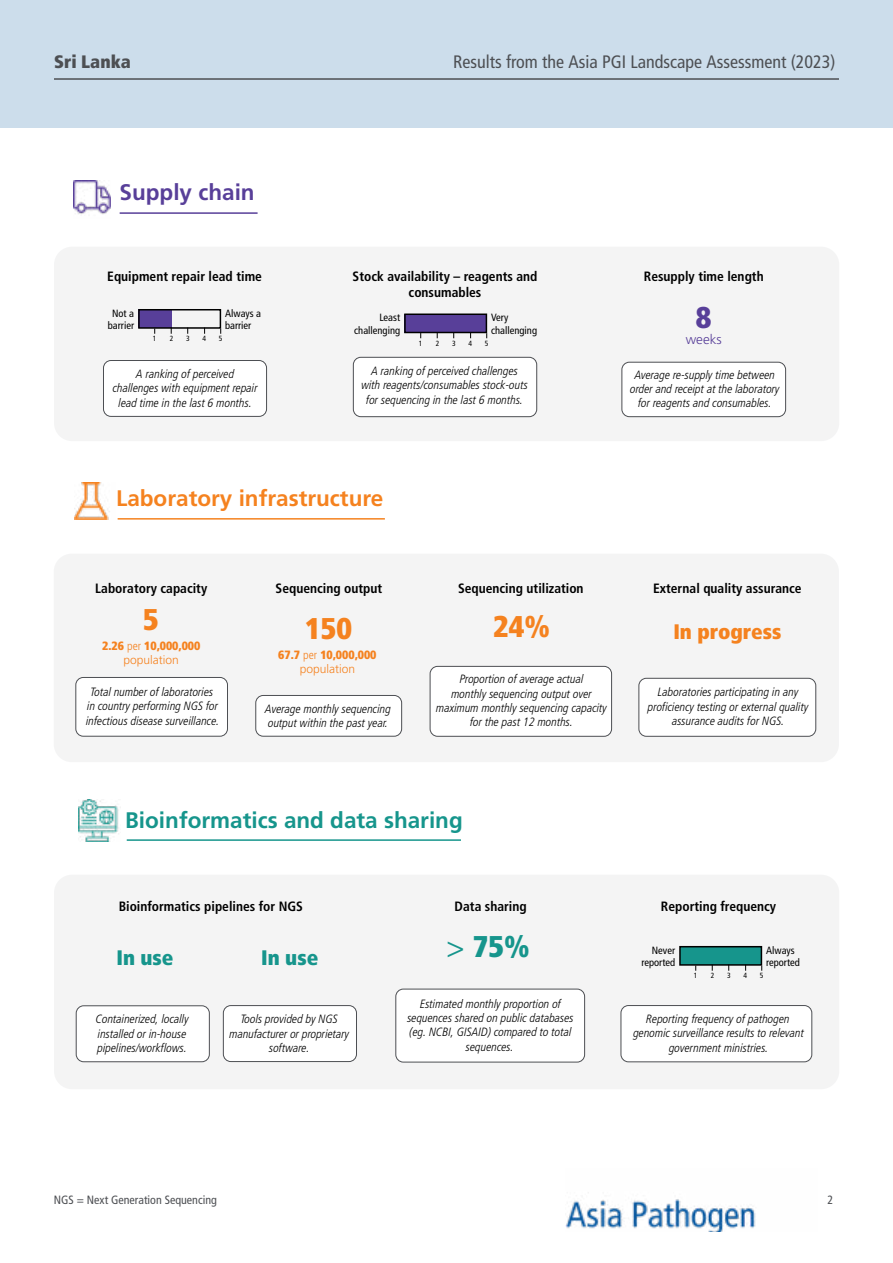
<style>
.page{position:relative;width:893px;height:1263px;background:#fff}
.page>*{position:absolute;margin:0;border:0;box-sizing:border-box;transform-origin:0 0}
.t1{font:30px "Frutiger LT 87 X Blk Cn";color:#f5821f}
.t2{font:30px "Frutiger LT 87 X Blk Cn";color:#16958c}
.t3{font:30px "Frutiger LT 87 X Blk Cn";color:#583f99}
.t4{font:22.5px "Frutiger LT 65 Bd";color:#16958c}
.t5{font:22.5px "Frutiger LT 65 Bd";color:#f5821f}
.t6{font:22.5px "Frutiger LT 65 Bd";color:#583f99}
.t7{font:21px "Frutiger LT 87 X Blk Cn";color:#f5821f}
.t8{font:21px "Frutiger LT 87 X Blk Cn";color:#16958c}
.t9{font:18px "Frutiger LT 57 Cn";color:#4d4f53}
.t10{font:18px "Frutiger LT 87 X Blk Cn";color:#4d4f53}
.t11{font:13.5px/16.2px "Frutiger LT 67 Bd Cn";color:#000;text-align:center}
.t12{font:13.5px "Frutiger LT 45 Lt";color:#583f99}
.t13{font:12px/14.4px "Frutiger LT 48 Lt Cn It";color:#000;text-align:center}
.t14{font:12px "Frutiger LT 87 X Blk Cn";color:#f5821f}
.t15{font:12px "Frutiger LT 57 Cn";color:#4d4f53}
.t16{font:12px "Frutiger LT 45 Lt";color:#f5821f}
.t17{font:10.5px/12.6px "Frutiger LT 57 Cn";color:#000}
.t18{font:7.5px "Frutiger LT 57 Cn";color:#000}
.s1{font-family:"Frutiger LT 47 Lt Cn"}
.s2{font-family:"Frutiger LT 45 Lt"}
</style>
<div class="page">
<img style="left:565px;top:1199px;width:191px;height:33px">
<div style="left:0;top:0;width:893px;height:128px;background:#ccddeb"></div>
<hr style="left:127px;top:839px;width:334px;height:2px;background:#16958c">
<img style="left:79px;top:800px;width:42px;height:42px">
<div style="left:54px;top:554px;width:785px;height:208px;background:#f4f4f4;border-radius:18px"></div>
<div style="left:76px;top:677px;width:151px;height:59px;background:#fff;border-radius:7px"></div>
<div style="left:75px;top:677px;width:153px;height:60px;border:1px solid #4d4f53;border-radius:7px"></div>
<div style="left:256px;top:695px;width:146px;height:41px;background:#fff;border-radius:8px"></div>
<div style="left:255px;top:695px;width:147px;height:42px;border:1px solid #4d4f53;border-radius:8px"></div>
<div style="left:430px;top:666px;width:182px;height:70px;background:#fff;border-radius:8px"></div>
<div style="left:430px;top:666px;width:182px;height:71px;border:1px solid #4d4f53;border-radius:8px"></div>
<div style="left:639px;top:678px;width:177px;height:58px;background:#fff;border-radius:8px"></div>
<div style="left:638px;top:678px;width:178px;height:59px;border:1px solid #4d4f53;border-radius:8px"></div>
<hr style="left:118px;top:518px;width:267px;height:2px;background:#f5821f">
<img style="left:74px;top:482px;width:36px;height:38px">
<hr style="left:54px;top:78px;width:785px;height:2px;background:#4d4f53">
<div style="left:54px;top:875px;width:785px;height:214px;background:#f4f4f4;border-radius:18px"></div>
<div style="left:396px;top:989px;width:189px;height:73px;background:#fff;border-radius:8px"></div>
<div style="left:395px;top:989px;width:190px;height:73px;border:1px solid #4d4f53;border-radius:8px"></div>
<div style="left:621px;top:1005px;width:191px;height:57px;background:#fff;border-radius:8px"></div>
<div style="left:621px;top:1005px;width:191px;height:57px;border:1px solid #4d4f53;border-radius:8px"></div>
<div style="left:680px;top:946px;width:81px;height:19px;background:#16958c"></div>
<div style="left:679px;top:946px;width:83px;height:20px;border:2px solid #000"></div>
<div style="left:76px;top:1006px;width:133px;height:56px;background:#fff;border-radius:8px"></div>
<div style="left:76px;top:1005px;width:134px;height:57px;border:1px solid #4d4f53;border-radius:8px"></div>
<div style="left:223px;top:1005px;width:133px;height:56px;background:#fff;border-radius:8px"></div>
<div style="left:223px;top:1005px;width:134px;height:57px;border:1px solid #4d4f53;border-radius:8px"></div>
<img style="left:73px;top:181px;width:38px;height:33px">
<hr style="left:120px;top:212px;width:138px;height:2px;background:#583f99">
<div style="left:54px;top:247px;width:785px;height:194px;background:#f4f4f4;border-radius:18px"></div>
<div style="left:353px;top:357px;width:184px;height:60px;background:#fff;border-radius:8px"></div>
<div style="left:353px;top:357px;width:184px;height:60px;border:1px solid #4d4f53;border-radius:8px"></div>
<div style="left:622px;top:362px;width:164px;height:55px;background:#fff;border-radius:8px"></div>
<div style="left:621px;top:362px;width:165px;height:55px;border:1px solid #4d4f53;border-radius:8px"></div>
<div style="left:103px;top:360px;width:164px;height:56px;background:#fff;border-radius:8px"></div>
<div style="left:103px;top:360px;width:164px;height:57px;border:1px solid #4d4f53;border-radius:8px"></div>
<div style="left:139px;top:309px;width:33px;height:19px;background:#583f99"></div>
<div style="left:138px;top:309px;width:83px;height:20px;border:2px solid #000"></div>
<div style="left:405px;top:314px;width:81px;height:19px;background:#583f99"></div>
<div style="left:404px;top:313px;width:83px;height:20px;border:2px solid #000"></div>
<h3 class="t10" style="left:54px;top:51px;width:78px">Sri Lanka</h3>
<h3 class="t9" style="left:453px;top:52px;width:384px">Results from the Asia PGI Landscape Assessment (2023)</h3>
<h2 class="t6" style="left:120px;top:179px;width:137px">Supply chain</h2>
<p class="t11" style="left:107px;top:268px;width:156px">Equipment repair lead time</p>
<p class="t11" style="left:353px;top:268px;width:186px">Stock availability – reagents and consumables</p>
<p class="t11" style="left:644px;top:268px;width:121px">Resupply time length</p>
<p class="t17" style="left:108px;top:307px;width:28px;text-align:center">Not a barrier</p>
<p class="t17" style="left:225px;top:307px;width:37px">Always a barrier</p>
<p class="t18" style="left:153px;top:334px;width:5px">1</p>
<p class="t18" style="left:170px;top:334px;width:5px">2</p>
<p class="t18" style="left:186px;top:334px;width:5px">3</p>
<p class="t18" style="left:203px;top:334px;width:5px">4</p>
<p class="t18" style="left:219px;top:334px;width:5px">5</p>
<p class="t17" style="left:354px;top:311px;width:47px;text-align:right">Least challenging</p>
<p class="t17" style="left:491px;top:311px;width:47px">Very challenging</p>
<p class="t18" style="left:419px;top:339px;width:5px">1</p>
<p class="t18" style="left:436px;top:339px;width:5px">2</p>
<p class="t18" style="left:452px;top:339px;width:5px">3</p>
<p class="t18" style="left:469px;top:339px;width:5px">4</p>
<p class="t18" style="left:485px;top:339px;width:5px">5</p>
<h1 class="t3" style="left:696px;top:299px;width:17px">8</h1>
<p class="t12" style="left:686px;top:332px;width:38px">weeks</p>
<p class="t13" style="left:113px;top:367px;width:146px">A ranking of perceived challenges with equipment repair lead time in the last 6 months.</p>
<p class="t13" style="left:361px;top:364px;width:168px">A ranking of perceived challenges with reagents/consumables stock-outs for sequencing in the last 6 months.</p>
<p class="t13" style="left:630px;top:367px;width:151px">Average re-supply time between order and receipt at the laboratory for reagents and consumables.</p>
<h2 class="t5" style="left:116px;top:485px;width:269px">Laboratory infrastructure</h2>
<p class="t11" style="left:95px;top:580px;width:114px">Laboratory capacity</p>
<h1 class="t1" style="left:143px;top:601px;width:17px">5</h1>
<p class="t14" style="left:102px;top:638px;width:100px">2.26 <span class="s1">per</span> 10,000,000</p>
<p class="t16" style="left:124px;top:653px;width:57px">population</p>
<p class="t13" style="left:86px;top:685px;width:135px">Total number of laboratories in country performing NGS for infectious disease surveillance.</p>
<p class="t11" style="left:276px;top:580px;width:108px">Sequencing output</p>
<h1 class="t1" style="left:305px;top:610px;width:48px">150</h1>
<p class="t14" style="left:278px;top:647px;width:100px">67.7 <span class="s1">per</span> 10,000,000</p>
<p class="t16" style="left:300px;top:662px;width:57px">population</p>
<p class="t13" style="left:265px;top:702px;width:127px;text-align:left">Average monthly sequencing output within the past year.</p>
<p class="t11" style="left:458px;top:580px;width:127px">Sequencing utilization</p>
<h1 class="t1" style="left:493px;top:609px;width:58px">24%</h1>
<p class="t13" style="left:436px;top:672px;width:172px">Proportion of average actual<br>monthly sequencing output over maximum monthly sequencing capacity for the past 12 months.</p>
<p class="t11" style="left:653px;top:580px;width:150px">External quality assurance</p>
<h3 class="t7" style="left:673px;top:619px;width:110px">In progress</h3>
<p class="t13" style="left:648px;top:685px;width:162px">Laboratories participating in any proficiency testing or external quality assurance audits for NGS.</p>
<h2 class="t4" style="left:125px;top:807px;width:339px">Bioinformatics and data sharing</h2>
<p class="t11" style="left:119px;top:899px;width:186px">Bioinformatics pipelines for NGS</p>
<h3 class="t8" style="left:116px;top:945px;width:59px">In use</h3>
<p class="t13" style="left:96px;top:1012px;width:95px;text-align:left">Containerized, locally installed or in-house pipelines/workflows.</p>
<h3 class="t8" style="left:261px;top:945px;width:59px">In use</h3>
<p class="t13" style="left:229px;top:1012px;width:121px">Tools provided by NGS manufacturer or proprietary software.</p>
<p class="t11" style="left:455px;top:899px;width:74px">Data sharing</p>
<h1 class="t2" style="left:447px;top:929px;width:85px"><span class="s2">&gt;</span> 75%</h1>
<p class="t13" style="left:407px;top:996px;width:168px">Estimated monthly proportion of sequences shared on public databases (eg. NCBI, GISAID) compared to total sequences.</p>
<p class="t11" style="left:661px;top:899px;width:117px">Reporting frequency</p>
<p class="t17" style="left:641px;top:944px;width:35px;text-align:right">Never reported</p>
<p class="t17" style="left:766px;top:944px;width:35px">Always reported</p>
<p class="t18" style="left:694px;top:971px;width:5px">1</p>
<p class="t18" style="left:711px;top:971px;width:5px">2</p>
<p class="t18" style="left:727px;top:971px;width:5px">3</p>
<p class="t18" style="left:744px;top:971px;width:5px">4</p>
<p class="t18" style="left:760px;top:971px;width:5px">5</p>
<p class="t13" style="left:633px;top:1012px;width:172px">Reporting frequency of pathogen genomic surveillance results to relevant government ministries.</p>
<p class="t15" style="left:54px;top:1193px;width:164px">NGS = Next Generation Sequencing</p>
<p class="t15" style="left:827px;top:1193px;width:7px">2</p>
</div>
